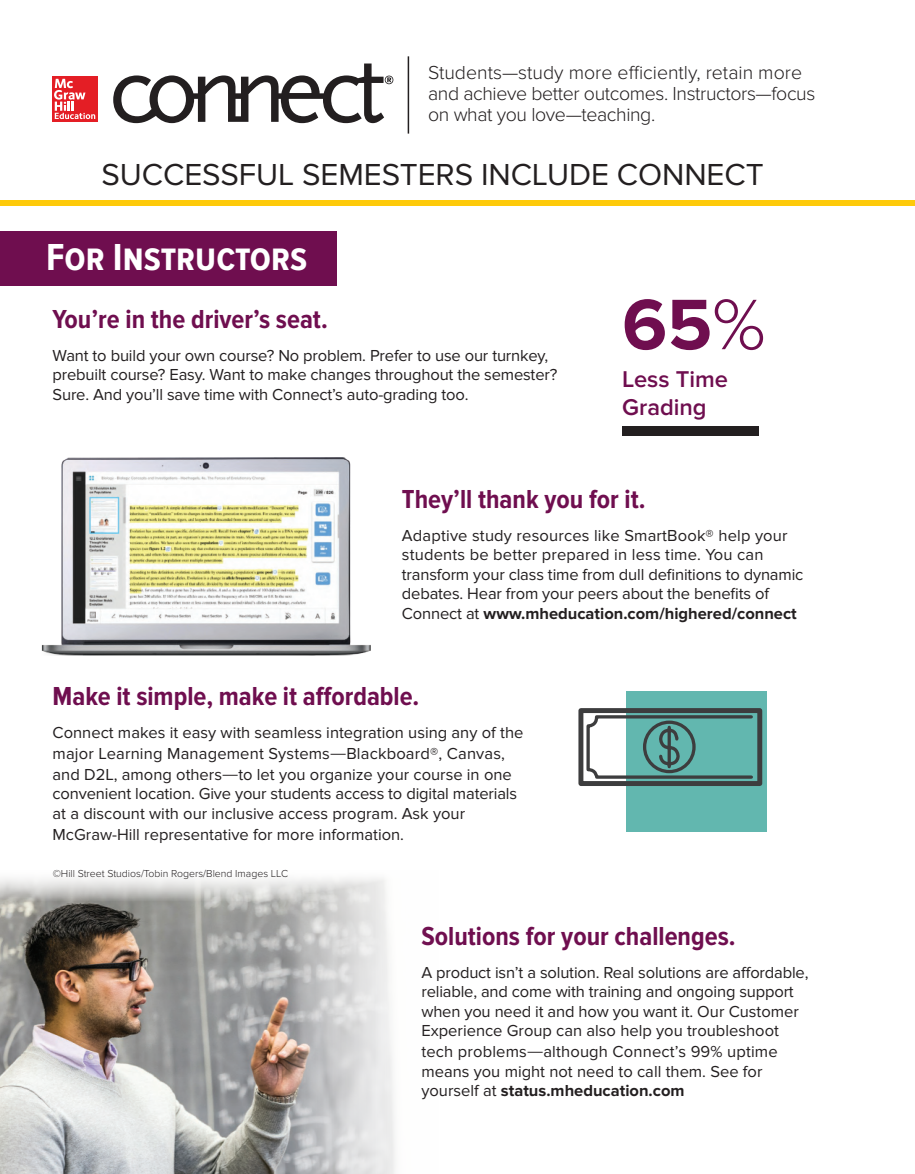
<style>
.page{position:relative;width:915px;height:1174px;background:#fff}
.page>*{position:absolute;margin:0;border:0;box-sizing:border-box;transform-origin:0 0}
.t1{font:700 73.95px "Proxima Nova";color:#6f0e4f}
.t2{font:700 39px "Proxima Nova Cond";color:#fff}
.t3{font:31.5px "Proxima Nova";letter-spacing:-.005em;color:#231f20}
.t4{font:700 27px "Proxima Nova Cond";color:#6f0e4f}
.t5{font:600 23.7px/28.3px "Proxima Nova";color:#6f0e4f}
.t6{font:300 19.5px/21px "Proxima Nova";letter-spacing:-.02em;color:#231f20}
.t7{font:16.5px/19.5px "Proxima Nova";color:#231f20}
.t8{font:300 10.5px "Proxima Nova";color:#231f20}
.s1{font-weight:300}
.s2{font-weight:700}
.s3{font-weight:300;font-size:19.5px}
</style>
<div class="page">
<svg style="left:113px;top:63px;width:280px;height:60px"></svg>
<div style="left:52px;top:76px;width:46px;height:46px;background:#e41e25"></div>
<svg style="left:54px;top:79px;width:41px;height:40px"></svg>
<div style="left:0;top:200px;width:914px;height:6px;background:#feca0a"></div>
<div style="left:622px;top:426px;width:136px;height:10px;background:#231f20"></div>
<img style="left:42px;top:457px;width:329px;height:198px">
<div style="left:626px;top:692px;width:140px;height:140px;background:#62b7af"></div>
<div style="left:578px;top:708px;width:184px;height:78px;border:5px solid #3d3d3e"></div>
<svg style="left:584px;top:713px;width:170px;height:66px"></svg>
<hr style="left:407px;top:56px;width:2px;height:78px;background:#231f20">
<img style="left:0;top:878px;width:395px;height:296px">
<div style="left:0;top:231px;width:336px;height:55px;background:#6f0e4f"></div>
<p class="t6" style="left:428px;top:62px;width:388px">Students—study more efficiently, retain more and achieve better outcomes. Instructors—focus on what you love—teaching.</p>
<p class="t3" style="left:101px;top:156px;width:663px">SUCCESSFUL SEMESTERS INCLUDE CONNECT</p>
<h2 class="t2" style="left:46px;top:235px;width:262px">For Instructors</h2>
<p class="t4" style="left:53px;top:304px;width:276px">You’re in the driver’s seat.</p>
<p class="t7" style="left:53px;top:346px;width:506px">Want to build your own course? No problem. Prefer to use our turnkey, prebuilt course? Easy. Want to make changes throughout the semester?<br>Sure. And you’ll save time with Connect’s auto-grading too.</p>
<p class="t1" style="left:622px;top:282px;width:145px">65<span class="s1">%</span></p>
<p class="t5" style="left:622px;top:365px;width:107px">Less Time<br>Grading</p>
<p class="t4" style="left:402px;top:484px;width:245px">They’ll thank you for it.</p>
<p class="t7" style="left:402px;top:526px;width:403px">Adaptive study resources like SmartBook® help your students be better prepared in less time. You can transform your class time from dull definitions to dynamic debates. Hear from your peers about the benefits of Connect at <span class="s2">www.mheducation.com/highered/connect</span></p>
<p class="t4" style="left:53px;top:680px;width:368px">Make it simple, make it affordable.</p>
<p class="t7" style="left:53px;top:722px;width:472px;line-height:21px">Connect makes it easy with seamless integration using any of the major Learning Management Systems<span class="s3">—</span>Blackboard®, Canvas, and D2L, among others<span class="s3">—</span>to let you organize your course in one</p>
<p class="t7" style="left:53px;top:784px;width:466px">convenient location. Give your students access to digital materials at a discount with our inclusive access program. Ask your</p>
<p class="t7" style="left:53px;top:825px;width:353px">McGraw-Hill representative for more information.</p>
<p class="t8" style="left:53px;top:867px;width:237px">©Hill Street Studios/Tobin Rogers/Blend Images LLC</p>
<p class="t4" style="left:421px;top:921px;width:315px">Solutions for your challenges.</p>
<p class="t7" style="left:421px;top:963px;width:388px">A product isn’t a solution. Real solutions are affordable, reliable, and come with training and ongoing support when you need it and how you want it. Our Customer Experience Group can also help you troubleshoot</p>
<p class="t7" style="left:421px;top:1042px;width:358px">tech problems<span class="s3">—</span>although Connect’s 99% uptime means you might not need to call them. See for yourself at <span class="s2">status.mheducation.com</span></p>
</div>
